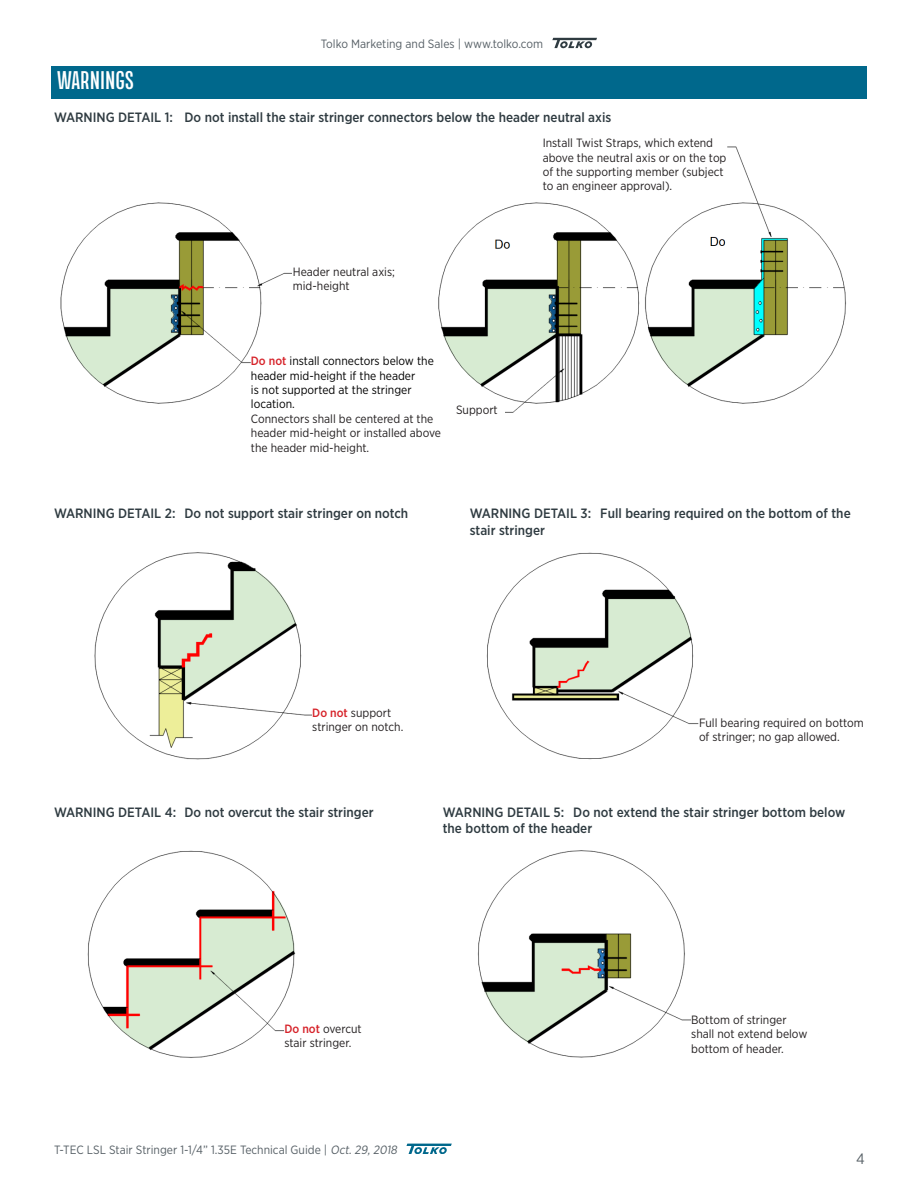
<style>
.page{position:relative;width:918px;height:1188px;background:#fff}
.page>*{position:absolute;margin:0;border:0;box-sizing:border-box;transform-origin:0 0}
.Section_Title{font:700 25.5px "Naratif Condensed";color:#fff}
.t1{font:15px "Gotham Narrow";color:#576066}
.t2{font:500 13.5px/16.2px "Gotham Narrow";color:#2f3b41}
.Warning_Text{font:12px/14.4px "Gotham Narrow";color:#231f20}
.t3{font:12px "Gotham Narrow";color:#576066}
.Warning_Text-2{font:12px/14.4px "Gotham Narrow";color:#000}
.s1{font-weight:500;color:#d62229}
.s2{font-style:italic}
</style>
<div class="page">
<svg style="left:406px;top:1144px;width:46px;height:10px"></svg>
<svg style="left:552px;top:38px;width:45px;height:10px"></svg>
<div style="left:51px;top:66px;width:816px;height:33px;background:#00688c"></div>
<img style="left:60px;top:146px;width:786px;height:267px">
<img style="left:94px;top:552px;width:218px;height:208px">
<img style="left:486px;top:552px;width:213px;height:208px">
<img style="left:87px;top:850px;width:209px;height:208px">
<img style="left:477px;top:850px;width:214px;height:208px">
<div style="left:284px;top:1023px;width:98px;height:31px;background:#fff"></div>
<div style="left:251px;top:356px;width:190px;height:104px;background:#fff"></div>
<div style="left:293px;top:266px;width:115px;height:31px;background:#fff"></div>
<div style="left:456px;top:405px;width:49px;height:15px;background:#fff"></div>
<div style="left:543px;top:138px;width:184px;height:61px;background:#fff"></div>
<p class="t3" style="left:321px;top:37px;width:224px">Tolko Marketing and Sales | www.tolko.com</p>
<p class="Section_Title" style="left:57px;top:66px;width:79px">WARNINGS</p>
<p class="t2" style="left:54px;top:109px;width:559px">WARNING DETAIL 1: Do not install the stair stringer connectors below the header neutral axis</p>
<p class="Warning_Text" style="left:293px;top:264px;width:104px">Header neutral axis; mid-height</p>
<p class="Warning_Text-2" style="left:251px;top:354px;width:184px"><span class="s1">Do not</span> install connectors below the header mid-height if the header<br>is not supported at the stringer location.</p>
<p class="Warning_Text" style="left:251px;top:411px;width:192px">Connectors shall be centered at the header mid-height or installed above the header mid-height.</p>
<p class="Warning_Text" style="left:456px;top:403px;width:43px">Support</p>
<p class="Warning_Text" style="left:543px;top:136px;width:185px">Install Twist Straps, which extend above the neutral axis or on the top of the supporting member (subject to an engineer approval).</p>
<p class="t2" style="left:54px;top:505px;width:356px">WARNING DETAIL 2: Do not support stair stringer on notch</p>
<p class="t2" style="left:470px;top:505px;width:382px">WARNING DETAIL 3: Full bearing required on the bottom of the stair stringer</p>
<p class="Warning_Text" style="left:312px;top:705px;width:93px"><span class="s1">Do not</span> support stringer on notch.</p>
<p class="Warning_Text" style="left:699px;top:715px;width:166px">Full bearing required on bottom of stringer; no gap allowed.</p>
<p class="t2" style="left:54px;top:804px;width:321px">WARNING DETAIL 4: Do not overcut the stair stringer</p>
<p class="t2" style="left:443px;top:804px;width:404px">WARNING DETAIL 5: Do not extend the stair stringer bottom below the bottom of the header</p>
<p class="Warning_Text" style="left:284px;top:1021px;width:79px"><span class="s1">Do not</span> overcut stair stringer.</p>
<p class="Warning_Text" style="left:691px;top:1012px;width:118px">Bottom of stringer shall not extend below bottom of header.</p>
<p class="t3" style="left:54px;top:1142px;width:347px">T-TEC LSL Stair Stringer 1-1/4” 1.35E Technical Guide | <span class="s2">Oct. 29, 2018</span></p>
<p class="t1" style="left:856px;top:1149px;width:10px">4</p>
</div>
